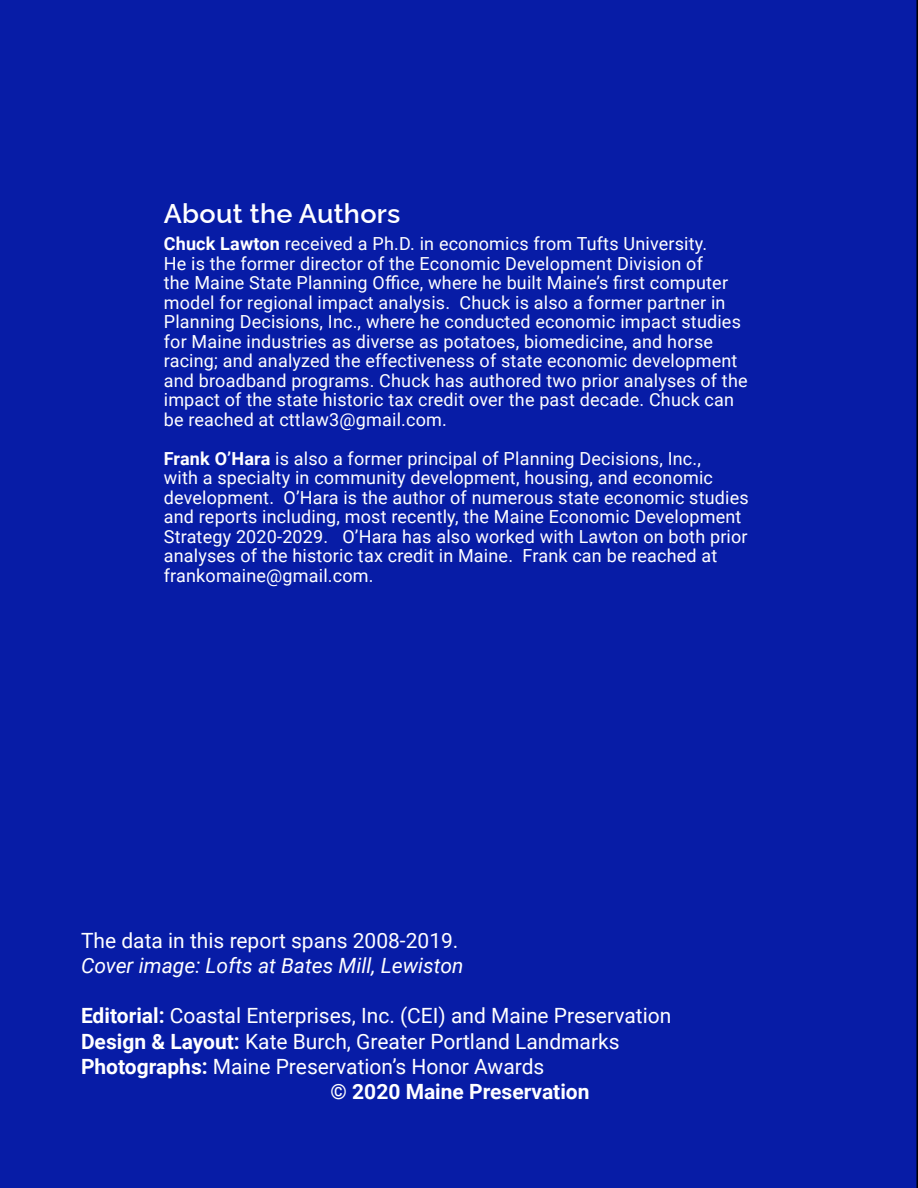
<style>
.page{position:relative;width:918px;height:1188px;background:#071ca6}
.page>*{position:absolute;margin:0;border:0;box-sizing:border-box;transform-origin:0 0}
.t1{font:100 27px "Raleway";letter-spacing:.01em;color:#fff}
.t2{font:21px "Roboto";color:#fff}
.t3{font:italic 21px "Roboto";color:#fff}
.t4{font:700 21px "Roboto";color:#fff}
.t5{font:18px/19.5px "Roboto";letter-spacing:.01em;color:#fff}
.s1{font-weight:700}
</style>
<div class="page">
<h1 class="t1" style="left:164px;top:192px;width:238px">About the Authors</h1>
<p class="t5" style="left:164px;top:234px;width:585px"><span class="s1">Chuck Lawton</span> received a Ph.D. in economics from Tufts University.<br>He is the former director of the Economic Development Division of<br>the Maine State Planning Office, where he built Maine’s first computer model for regional impact analysis. Chuck is also a former partner in Planning Decisions, Inc., where he conducted economic impact studies for Maine industries as diverse as potatoes, biomedicine, and horse racing; and analyzed the effectiveness of state economic development and broadband programs. Chuck has authored two prior analyses of the impact of the state historic tax credit over the past decade. Chuck can be reached at cttlaw3@gmail.com.</p>
<p class="t5" style="left:164px;top:448px;width:587px"><span class="s1">Frank O’Hara</span> is also a former principal of Planning Decisions, Inc.,<br>with a specialty in community development, housing, and economic development. O’Hara is the author of numerous state economic studies and reports including, most recently, the Maine Economic Development Strategy 2020-2029. O’Hara has also worked with Lawton on both prior analyses of the historic tax credit in Maine. Frank can be reached at frankomaine@gmail.com.</p>
<p class="t2" style="left:81px;top:926px;width:379px">The data in this report spans 2008-2019.</p>
<p class="t3" style="left:81px;top:951px;width:384px">Cover image: Lofts at Bates Mill, Lewiston</p>
<p class="t2" style="left:81px;top:1001px;width:592px"><span class="s1">Editorial:</span> Coastal Enterprises, Inc. (CEI) and Maine Preservation</p>
<p class="t2" style="left:81px;top:1026px;width:540px"><span class="s1">Design &amp; Layout:</span> Kate Burch, Greater Portland Landmarks</p>
<p class="t2" style="left:81px;top:1052px;width:465px"><span class="s1">Photographs:</span> Maine Preservation’s Honor Awards</p>
<p class="t4" style="left:331px;top:1077px;width:261px">© 2020 Maine Preservation</p>
</div>
